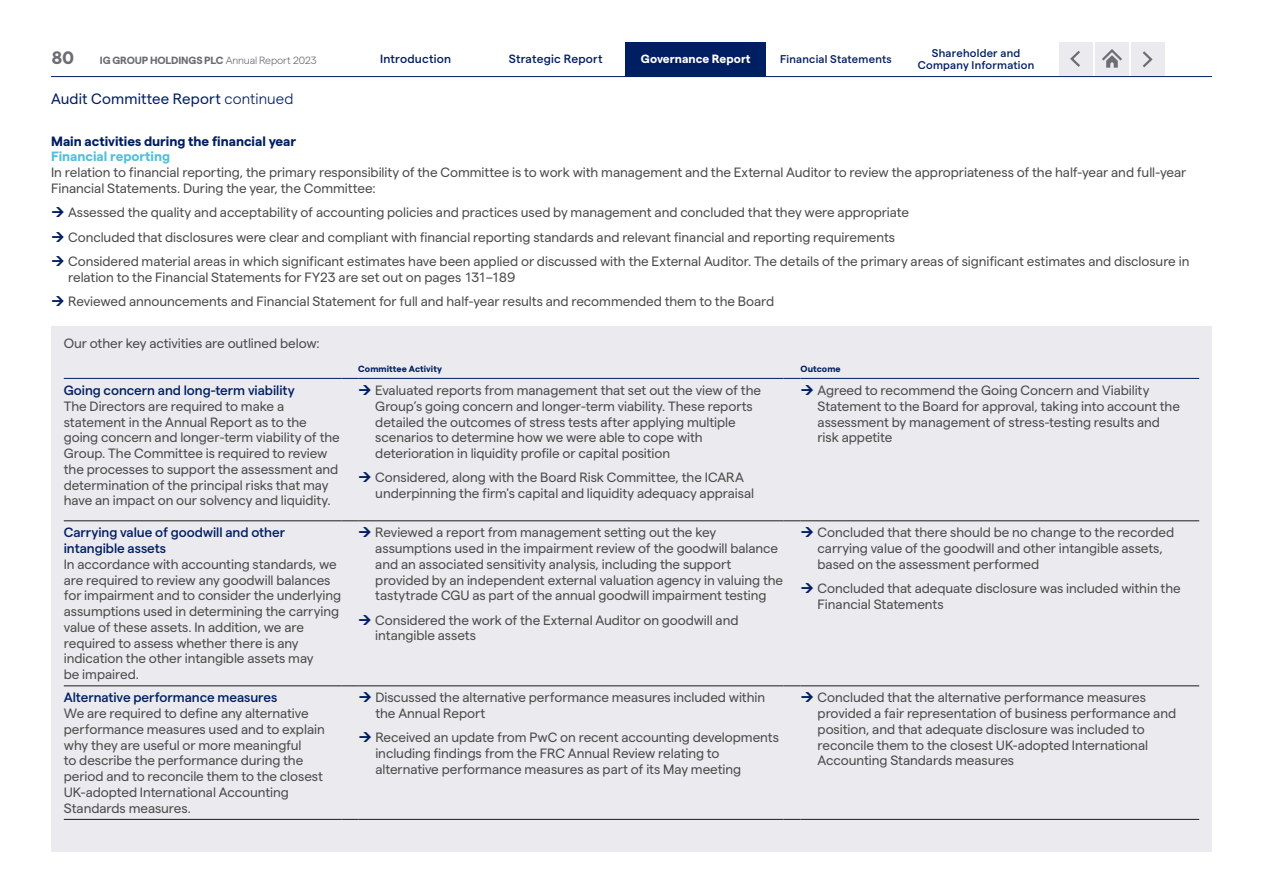
<style>
.page{position:relative;width:1263px;height:893px;background:#fff}
.page>*{position:absolute;margin:0;border:0;box-sizing:border-box;transform-origin:0 0}
.t1{font:700 18px "Matter IGTF";color:#6c6e74}
.t2{font:15px "Matter IGTF";letter-spacing:.01em;color:#001e62}
.t3{font:13.5px/15.8px "Matter IGTF";letter-spacing:-.005em;color:#4a4a49}
.t4{font:500 13.5px/15.8px "Matter IGTF";letter-spacing:-.005em;color:#001e62}
.t5{font:700 13.5px "Matter IGTF";letter-spacing:-.005em;color:#001e62}
.t6{font:700 13.5px "Matter IGTF";letter-spacing:-.005em;color:#53c0d7}
.t7{font:500 12px "Matter IGTF";letter-spacing:.015em;color:#001e62}
.t8{font:700 12px "Matter IGTF";color:#fff}
.t9{font:500 11.25px "Matter IGTF";letter-spacing:.02em;color:#001e62}
.t10{font:700 10.5px "Matter IGTF";letter-spacing:-.01em;color:#6c6e74}
.t11{font:700 9px "Matter IGTF";letter-spacing:.01em;color:#001e62}
.s1{font-weight:300}
</style>
<div class="page">
<div style="left:626px;top:42px;width:140px;height:34px;background:#001e62"></div>
<hr style="left:51px;top:76px;width:1161px;height:1px;background:#001e62">
<div style="left:51px;top:326px;width:1161px;height:525px;background:#eaeaef"></div>
<hr style="left:64px;top:378px;width:277px;height:1px;background:#001e62">
<svg style="left:341px;top:378px;width:17px;height:1px"></svg>
<hr style="left:358px;top:378px;width:425px;height:1px;background:#001e62">
<svg style="left:783px;top:378px;width:17px;height:1px"></svg>
<hr style="left:800px;top:378px;width:399px;height:1px;background:#001e62">
<hr style="left:64px;top:520px;width:277px;height:1px;background:#1d1d1b">
<svg style="left:341px;top:520px;width:17px;height:1px"></svg>
<hr style="left:358px;top:520px;width:425px;height:1px;background:#1d1d1b">
<svg style="left:783px;top:520px;width:17px;height:1px"></svg>
<hr style="left:800px;top:520px;width:399px;height:1px;background:#1d1d1b">
<hr style="left:64px;top:685px;width:277px;height:1px;background:#1d1d1b">
<svg style="left:341px;top:685px;width:17px;height:1px"></svg>
<hr style="left:358px;top:685px;width:425px;height:1px;background:#1d1d1b">
<svg style="left:783px;top:685px;width:17px;height:1px"></svg>
<hr style="left:800px;top:685px;width:399px;height:1px;background:#1d1d1b">
<hr style="left:64px;top:819px;width:277px;height:1px;background:#1d1d1b">
<svg style="left:341px;top:819px;width:17px;height:1px"></svg>
<hr style="left:358px;top:819px;width:425px;height:1px;background:#1d1d1b">
<svg style="left:783px;top:819px;width:17px;height:1px"></svg>
<hr style="left:800px;top:819px;width:399px;height:1px;background:#1d1d1b">
<div style="left:1095px;top:43px;width:34px;height:33px;background:#eaeaef"></div>
<svg style="left:1102px;top:49px;width:20px;height:19px"></svg>
<div style="left:1059px;top:43px;width:33px;height:33px;background:#eaeaef"></div>
<svg style="left:1070px;top:51px;width:10px;height:16px"></svg>
<div style="left:1131px;top:43px;width:34px;height:33px;background:#eaeaef"></div>
<svg style="left:1142px;top:51px;width:11px;height:17px"></svg>
<h1 class="t1" style="left:51px;top:44px;width:25px">80</h1>
<p class="t10" style="left:100px;top:52px;width:219px">IG GROUP HOLDINGS PLC <span class="s1">Annual Report 2023</span></p>
<p class="t2" style="left:51px;top:88px;width:244px">Audit Committee Report <span class="s1">continued</span></p>
<p class="t7" style="left:380px;top:50px;width:72px">Introduction</p>
<p class="t7" style="left:509px;top:50px;width:95px">Strategic Report</p>
<p class="t8" style="left:641px;top:50px;width:111px">Governance Report</p>
<p class="t9" style="left:780px;top:51px;width:113px">Financial Statements</p>
<p class="t9" style="left:932px;top:45px;width:90px">Shareholder and</p>
<p class="t9" style="left:918px;top:57px;width:118px">Company Information</p>
<p class="t5" style="left:51px;top:131px;width:247px">Main activities during the financial year</p>
<p class="t6" style="left:51px;top:147px;width:121px">Financial reporting</p>
<p class="t3" style="left:51px;top:163px;width:1137px">In relation to financial reporting, the primary responsibility of the Committee is to work with management and the External Auditor to review the appropriateness of the half-year and full-year<br>Financial Statements. During the year, the Committee:</p>
<p class="t3" style="left:68px;top:199px;width:1123px;line-height:24.3px">Assessed the quality and acceptability of accounting policies and practices used by management and concluded that they were appropriate<br>Concluded that disclosures were clear and compliant with financial reporting standards and relevant financial and reporting requirements<br>Considered material areas in which significant estimates have been applied or discussed with the External Auditor. The details of the primary areas of significant estimates and disclosure in</p>
<p class="t3" style="left:68px;top:264px;width:708px;line-height:24.3px">relation to the Financial Statements for FY23 are set out on pages 131–189<br>Reviewed announcements and Financial Statement for full and half-year results and recommended them to the Board</p>
<p class="t3" style="left:64px;top:334px;width:257px">Our other key activities are outlined below:</p>
<p class="t4" style="left:64px;top:381px;width:232px">Going concern and long-term viability</p>
<p class="t3" style="left:64px;top:397px;width:278px">The Directors are required to make a statement in the Annual Report as to the going concern and longer-term viability of the Group. The Committee is required to review the processes to support the assessment and determination of the principal risks that may have an impact on our solvency and liquidity.</p>
<p class="t4" style="left:64px;top:523px;width:223px">Carrying value of goodwill and other intangible assets</p>
<p class="t3" style="left:64px;top:555px;width:279px">In accordance with accounting standards, we are required to review any goodwill balances for impairment and to consider the underlying assumptions used in determining the carrying value of these assets. In addition, we are required to assess whether there is any indication the other intangible assets may<br>be impaired.</p>
<p class="t4" style="left:64px;top:689px;width:215px">Alternative performance measures</p>
<p class="t3" style="left:64px;top:704px;width:262px">We are required to define any alternative performance measures used and to explain why they are useful or more meaningful<br>to describe the performance during the period and to reconcile them to the closest UK-adopted International Accounting Standards measures.</p>
<p class="t11" style="left:358px;top:362px;width:85px">Committee Activity</p>
<p class="t11" style="left:800px;top:362px;width:42px">Outcome</p>
<p class="t3" style="left:375px;top:381px;width:387px">Evaluated reports from management that set out the view of the Group’s going concern and longer-term viability. These reports detailed the outcomes of stress tests after applying multiple scenarios to determine how we were able to cope with deterioration in liquidity profile or capital position</p>
<p class="t3" style="left:375px;top:469px;width:380px">Considered, along with the Board Risk Committee, the ICARA underpinning the firm's capital and liquidity adequacy appraisal</p>
<p class="t3" style="left:375px;top:523px;width:409px">Reviewed a report from management setting out the key assumptions used in the impairment review of the goodwill balance and an associated sensitivity analysis, including the support provided by an independent external valuation agency in valuing the tastytrade CGU as part of the annual goodwill impairment testing</p>
<p class="t3" style="left:375px;top:611px;width:365px">Considered the work of the External Auditor on goodwill and intangible assets</p>
<p class="t3" style="left:375px;top:689px;width:391px">Discussed the alternative performance measures included within the Annual Report</p>
<p class="t3" style="left:375px;top:729px;width:405px">Received an update from PwC on recent accounting developments including findings from the FRC Annual Review relating to alternative performance measures as part of its May meeting</p>
<p class="t3" style="left:817px;top:381px;width:364px">Agreed to recommend the Going Concern and Viability Statement to the Board for approval, taking into account the assessment by management of stress-testing results and risk appetite</p>
<p class="t3" style="left:817px;top:524px;width:358px">Concluded that there should be no change to the recorded carrying value of the goodwill and other intangible assets, based on the assessment performed</p>
<p class="t3" style="left:818px;top:579px;width:365px">Concluded that adequate disclosure was included within the<br>Financial Statements</p>
<p class="t3" style="left:818px;top:689px;width:360px">Concluded that the alternative performance measures provided a fair representation of business performance and position, and that adequate disclosure was included to reconcile them to the closest UK-adopted International Accounting Standards measures</p>
</div>
